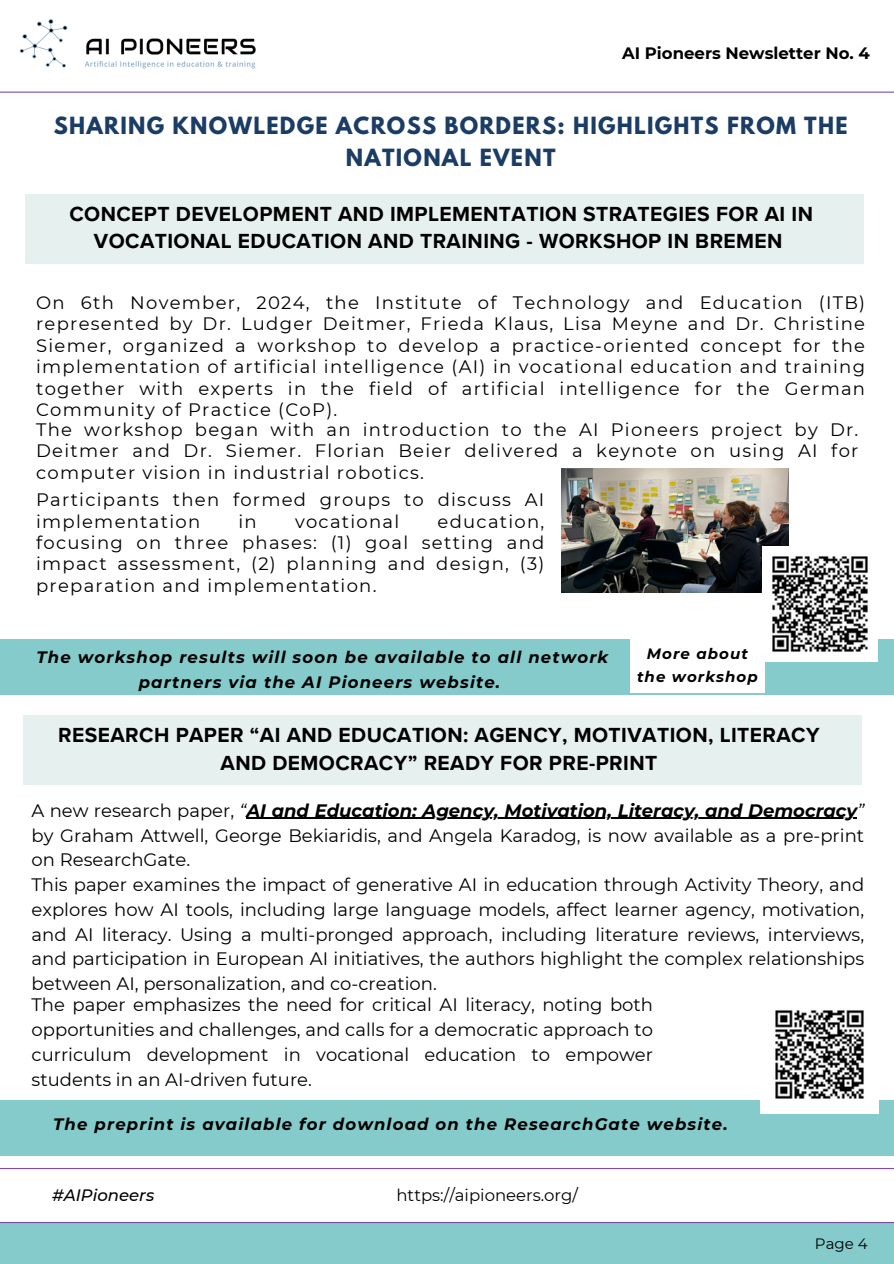
<style>
.page{position:relative;width:894px;height:1264px;background:#fff}
.page>*{position:absolute;margin:0;border:0;box-sizing:border-box;transform-origin:0 0}
.t1{font:700 21px/27px "Proxima Nova";letter-spacing:.02em;color:#000;text-align:center}
.t2{font:700 21px/31.5px "League Spartan";letter-spacing:.06em;color:#1b3c65;text-align:center}
.t3{font:18px/21.3px "Montserrat";color:#000;text-align:justify}
.t4{font:italic 700 18px "Montserrat";color:#000}
.t5{font:18px/21.3px "Montserrat";letter-spacing:.07em;color:#000}
.t6{font:italic 700 16.5px/24.8px "Montserrat";letter-spacing:.07em;color:#000;text-align:center}
.t7{font:700 16.5px "Montserrat";color:#000}
.t8{font:16.5px "Montserrat";color:#000}
.t9{font:italic 500 16.5px "Montserrat";color:#000}
.t10{font:italic 700 15px/22.5px "Montserrat";letter-spacing:.07em;color:#000;text-align:center}
.t11{font:15px "Montserrat";color:#000}
.s1{font-weight:400;font-style:normal}
.s2{font-weight:400}
</style>
<div class="page">
<hr style="left:0;top:92px;width:893px;height:1px;background:#7f4aa4">
<div style="left:0;top:1223px;width:893px;height:40px;background:#86cbcb"></div>
<img style="left:19px;top:19px;width:237px;height:50px">
<div style="left:0;top:640px;width:893px;height:55px;background:#86cbcb"></div>
<div style="left:25px;top:194px;width:838px;height:70px;background:#e6f0ee"></div>
<img style="left:561px;top:468px;width:227px;height:124px">
<img style="left:762px;top:546px;width:114px;height:115px">
<div style="left:630px;top:637px;width:134px;height:56px;background:#fff"></div>
<div style="left:23px;top:715px;width:838px;height:70px;background:#e6f0ee"></div>
<div style="left:0;top:1100px;width:893px;height:55px;background:#86cbcb"></div>
<img style="left:760px;top:1010px;width:118px;height:103px">
<hr style="left:0;top:1221px;width:893px;height:2px;background:#7f4aa4">
<hr style="left:0;top:1167px;width:893px;height:2px;background:#7f4aa4">
<hr style="left:246px;top:817px;width:611px;height:2px;background:#000">
<h3 class="t7" style="left:622px;top:43px;width:249px">AI Pioneers Newsletter No. 4</h3>
<p class="t2" style="left:54px;top:113px;width:795px">SHARING KNOWLEDGE ACROSS BORDERS: HIGHLIGHTS FROM THE<br>NATIONAL EVENT</p>
<p class="t1" style="left:69px;top:201px;width:745px">CONCEPT DEVELOPMENT AND IMPLEMENTATION STRATEGIES FOR AI IN<br>VOCATIONAL EDUCATION AND TRAINING - WORKSHOP IN BREMEN</p>
<p class="t3" style="left:36px;top:292px;width:830px">On 6th November, 2024, the Institute of Technology and Education (ITB) represented by Dr. Ludger Deitmer, Frieda Klaus, Lisa Meyne and Dr. Christine Siemer, organized a workshop to develop a practice-oriented concept for the implementation of artificial intelligence (AI) in vocational education and training together with experts in the field of artificial intelligence for the German Community of Practice (CoP).</p>
<p class="t3" style="left:36px;top:418px;width:823px">The workshop began with an introduction to the AI Pioneers project by Dr.<br>Deitmer and Dr. Siemer. Florian Beier delivered a keynote on using AI for computer vision in industrial robotics.</p>
<h1 class="t5" style="left:36px;top:489px;width:509px">Participants then formed groups to discuss AI implementation</h1>
<h1 class="t3" style="left:36px;top:510px;width:509px;text-indent:401px">education, focusing on three phases: (1) goal setting and impact assessment, (2) planning and design, (3) preparation and implementation.</h1>
<h1 class="t3" style="left:238px;top:510px;width:20px">in</h1>
<h1 class="t5" style="left:295px;top:510px;width:106px">vocational</h1>
<h2 class="t6" style="left:37px;top:645px;width:573px">The workshop results will soon be available to all network partners via the AI Pioneers website.</h2>
<p class="t10" style="left:637px;top:642px;width:122px">More about the workshop</p>
<h1 class="t1" style="left:58px;top:722px;width:762px">RESEARCH PAPER “AI AND EDUCATION: AGENCY, MOTIVATION, LITERACY<br>AND DEMOCRACY” READY FOR PRE-PRINT</h1>
<h4 class="t4" style="left:32px;top:799px;width:833px"><span class="s1">A new research paper,</span> <span class="s2">“</span>AI and Education: Agency, Motivation, Literacy, and Democracy<span class="s2">”</span></h4>
<p class="t3" style="left:32px;top:822px;width:833px;line-height:24.8px;text-align:left">by Graham Attwell, George Bekiaridis, and Angela Karadog, is now available as a pre-print on ResearchGate.<br>This paper examines the impact of generative AI in education through Activity Theory, and explores how AI tools, including large language models, affect learner agency, motivation, and AI literacy. Using a multi-pronged approach, including literature reviews, interviews, and participation in European AI initiatives, the authors highlight the complex relationships between AI, personalization, and co-creation.</p>
<h2 class="t3" style="left:32px;top:992px;width:622px;line-height:24.8px">The paper emphasizes the need for critical AI literacy, noting both opportunities and challenges, and calls for a democratic approach to curriculum development in vocational education to empower students in an AI-driven future.</h2>
<p class="t6" style="left:53px;top:1111px;width:675px">The preprint is available for download on the ResearchGate website.</p>
<h3 class="t9" style="left:52px;top:1184px;width:104px">#AIPioneers</h3>
<h3 class="t8" style="left:396px;top:1184px;width:183px">https://aipioneers.org/</h3>
<p class="t11" style="left:814px;top:1233px;width:54px">Page 4</p>
</div>
